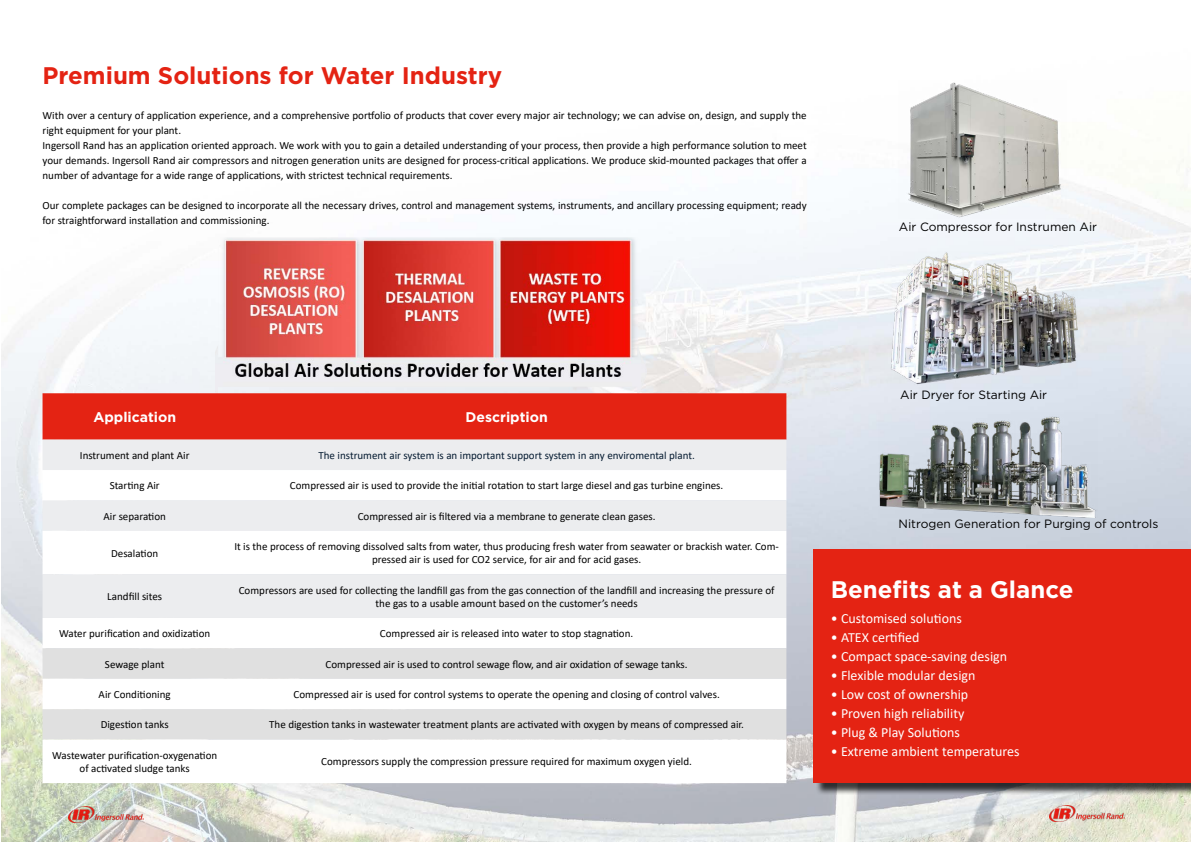
<style>
.page{position:relative;width:1191px;height:842px;background:#fff}
.page>*{position:absolute;margin:0;border:0;box-sizing:border-box;transform-origin:0 0}
.t1{font:700 24px "Gotham";color:#e42313}
.t2{font:700 24px "Gotham";color:#fff}
.t3{font:14px "Calibri";color:#fff}
.t4{font:700 14px "Gotham";color:#fff}
.t5{font:12px "Gotham";color:#000}
.t6{font:11px/15px "Calibri";color:#000;text-align:center}
.t7{font:11px "Calibri";color:#051b31}
</style>
<div class="page">
<img style="left:1px;top:159px;width:1190px;height:682px">
<img style="left:216px;top:238px;width:430px;height:155px">
<img style="left:1049px;top:805px;width:75px;height:17px">
<img style="left:68px;top:806px;width:75px;height:17px">
<svg style="left:43px;top:393px;width:743px;height:255px"></svg>
<div style="left:43px;top:648px;width:743px;height:91px;background:#e0e0e0"></div>
<svg style="left:43px;top:679px;width:743px;height:30px"></svg>
<svg style="left:43px;top:739px;width:743px;height:44px"></svg>
<div style="left:815px;top:551px;width:376px;height:244px;background:#000;opacity:.75"></div>
<div style="left:814px;top:549px;width:377px;height:233px;background:#e42313"></div>
<img style="left:899px;top:82px;width:167px;height:137px">
<img style="left:878px;top:412px;width:219px;height:106px">
<img style="left:890px;top:252px;width:187px;height:137px">
<h1 class="t1" style="left:43px;top:60px;width:461px">Premium Solutions for Water Industry</h1>
<p class="t6" style="left:43px;top:108px;width:765px;text-align:left">With over a century of application experience, and a comprehensive portfolio of products that cover every major air technology; we can advise on, design, and supply the right equipment for your plant.<br>Ingersoll Rand has an application oriented approach. We work with you to gain a detailed understanding of your process, then provide a high performance solution to meet your demands. Ingersoll Rand air compressors and nitrogen generation units are designed for process-critical applications. We produce skid-mounted packages that offer a number of advantage for a wide range of applications, with strictest technical requirements.</p>
<p class="t6" style="left:43px;top:198px;width:765px;text-align:left">Our complete packages can be designed to incorporate all the necessary drives, control and management systems, instruments, and ancillary processing equipment; ready for straightforward installation and commissioning.</p>
<p class="t5" style="left:899px;top:219px;width:200px">Air Compressor for Instrumen Air</p>
<p class="t4" style="left:93px;top:408px;width:84px">Application</p>
<p class="t4" style="left:465px;top:408px;width:84px">Description</p>
<p class="t6" style="left:80px;top:447px;width:111px">Instrument and plant Air</p>
<p class="t7" style="left:318px;top:448px;width:378px">The instrument air system is an important support system in any enviromental plant.</p>
<p class="t6" style="left:110px;top:478px;width:52px">Starting Air</p>
<p class="t6" style="left:290px;top:478px;width:435px">Compressed air is used to provide the initial rotation to start large diesel and gas turbine engines.</p>
<p class="t6" style="left:103px;top:508px;width:64px">Air separation</p>
<p class="t6" style="left:358px;top:508px;width:299px">Compressed air is filtered via a membrane to generate clean gases.</p>
<p class="t6" style="left:111px;top:545px;width:49px">Desalation</p>
<p class="t6" style="left:234px;top:540px;width:546px;line-height:13.2px">It is the process of removing dissolved salts from water, thus producing fresh water from seawater or brackish water. Com&shy;pressed air is used for CO2 service, for air and for acid gases.</p>
<p class="t6" style="left:107px;top:589px;width:56px">Landfill sites</p>
<p class="t6" style="left:239px;top:583px;width:537px;line-height:13.2px">Compressors are used for collecting the landfill gas from the gas connection of the landfill and increasing the pressure of the gas to a usable amount based on the customer’s needs</p>
<p class="t6" style="left:59px;top:626px;width:153px">Water purification and oxidization</p>
<p class="t6" style="left:380px;top:626px;width:255px">Compressed air is released into water to stop stagnation.</p>
<p class="t6" style="left:105px;top:656px;width:61px">Sewage plant</p>
<p class="t6" style="left:325px;top:656px;width:363px">Compressed air is used to control sewage flow, and air oxidation of sewage tanks.</p>
<p class="t6" style="left:99px;top:687px;width:74px">Air Conditioning</p>
<p class="t6" style="left:293px;top:687px;width:428px">Compressed air is used for control systems to operate the opening and closing of control valves.</p>
<p class="t6" style="left:101px;top:717px;width:70px">Digestion tanks</p>
<p class="t6" style="left:269px;top:717px;width:476px">The digestion tanks in wastewater treatment plants are activated with oxygen by means of compressed air.</p>
<p class="t6" style="left:52px;top:748px;width:167px;line-height:13.2px">Wastewater purification-oxygenation of activated sludge tanks</p>
<p class="t6" style="left:321px;top:754px;width:372px">Compressors supply the compression pressure required for maximum oxygen yield.</p>
<p class="t5" style="left:900px;top:387px;width:148px">Air Dryer for Starting Air</p>
<p class="t5" style="left:898px;top:516px;width:261px">Nitrogen Generation for Purging of controls</p>
<h1 class="t2" style="left:831px;top:574px;width:244px">Benefits at a Glance</h1>
<p class="t3" style="left:831px;top:609px;width:132px">• Customised solutions</p>
<p class="t3" style="left:831px;top:628px;width:90px">• ATEX certified</p>
<p class="t3" style="left:831px;top:647px;width:178px">• Compact space-saving design</p>
<p class="t3" style="left:831px;top:666px;width:146px">• Flexible modular design</p>
<p class="t3" style="left:831px;top:685px;width:139px">• Low cost of ownership</p>
<p class="t3" style="left:831px;top:704px;width:135px">• Proven high reliability</p>
<p class="t3" style="left:831px;top:723px;width:131px">• Plug &amp; Play Solutions</p>
<p class="t3" style="left:831px;top:742px;width:190px">• Extreme ambient temperatures</p>
</div>
